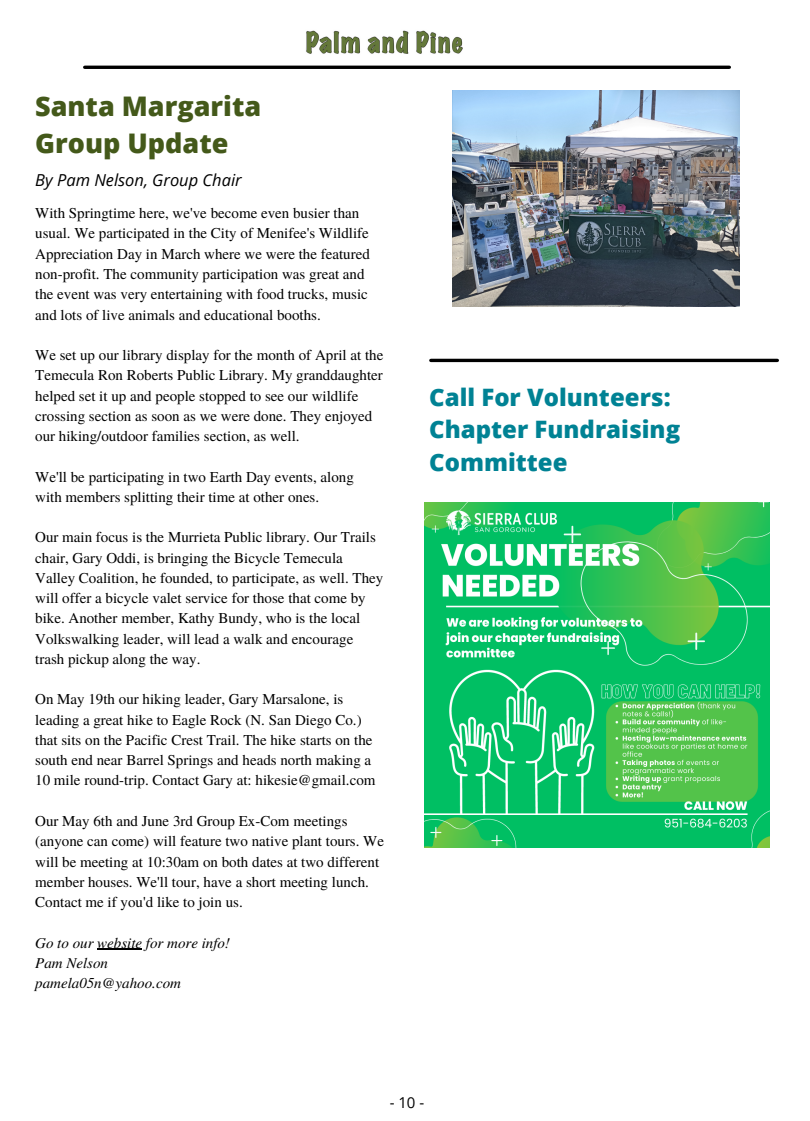
<style>
.page{position:relative;width:810px;height:1121px;background:#fff}
.page>*{position:absolute;margin:0;border:0;box-sizing:border-box;transform-origin:0 0}
.t1{font:800 27px "Open Sans";color:#44591a}
.t2{font:800 24px "Open Sans";color:#008294}
.t3{font:italic 16.5px "Open Sans";color:#000}
.t4{font:15px/20.2px "Te X Gyre Termes";color:#000}
.t5{font:italic 15px "Te X Gyre Termes";color:#000}
.t6{font:15px "Open Sans";color:#000}
</style>
<div class="page">
<hr style="left:85px;top:66px;width:644px;height:3px;background:#000">
<img style="left:306px;top:30px;width:157px;height:24px">
<img style="left:453px;top:90px;width:287px;height:216px">
<hr style="left:431px;top:359px;width:346px;height:3px;background:#000">
<img style="left:424px;top:502px;width:345px;height:345px">
<hr style="left:97px;top:948px;width:45px;height:1px;background:#000">
<p class="t1" style="left:35px;top:87px;width:228px">Santa Margarita</p>
<p class="t1" style="left:35px;top:124px;width:195px">Group Update</p>
<p class="t3" style="left:35px;top:168px;width:208px">By Pam Nelson, Group Chair</p>
<p class="t4" style="left:35px;top:202px;width:336px">With Springtime here, we've become even busier than usual. We participated in the City of Menifee's Wildlife Appreciation Day in March where we were the featured non-profit. The community participation was great and the event was very entertaining with food trucks, music and lots of live animals and educational booths.</p>
<p class="t4" style="left:35px;top:344px;width:350px">We set up our library display for the month of April at the Temecula Ron Roberts Public Library. My granddaughter helped set it up and people stopped to see our wildlife crossing section as soon as we were done. They enjoyed our hiking/outdoor families section, as well.</p>
<p class="t4" style="left:35px;top:465px;width:320px">We'll be participating in two Earth Day events, along with members splitting their time at other ones.</p>
<p class="t4" style="left:35px;top:526px;width:350px">Our main focus is the Murrieta Public library. Our Trails chair, Gary Oddi, is bringing the Bicycle Temecula Valley Coalition, he founded, to participate, as well. They will offer a bicycle valet service for those that come by bike. Another member, Kathy Bundy, who is the local Volkswalking leader, will lead a walk and encourage trash pickup along the way.</p>
<p class="t4" style="left:35px;top:688px;width:342px">On May 19th our hiking leader, Gary Marsalone, is leading a great hike to Eagle Rock (N. San Diego Co.) that sits on the Pacific Crest Trail. The hike starts on the south end near Barrel Springs and heads north making a 10 mile round-trip. Contact Gary at: hikesie@gmail.com</p>
<p class="t4" style="left:35px;top:810px;width:350px">Our May 6th and June 3rd Group Ex-Com meetings (anyone can come) will feature two native plant tours. We will be meeting at 10:30am on both dates at two different member houses. We'll tour, have a short meeting lunch.<br>Contact me if you'd like to join us.</p>
<p class="t5" style="left:35px;top:931px;width:196px">Go to our website for more info!</p>
<p class="t5" style="left:35px;top:951px;width:74px">Pam Nelson</p>
<p class="t5" style="left:35px;top:972px;width:147px">pamela05n@yahoo.com</p>
<p class="t2" style="left:429px;top:380px;width:243px">Call For Volunteers:</p>
<p class="t2" style="left:429px;top:413px;width:253px">Chapter Fundraising</p>
<p class="t2" style="left:429px;top:445px;width:140px">Committee</p>
<p class="t6" style="left:390px;top:1091px;width:36px">- 10 -</p>
</div>
